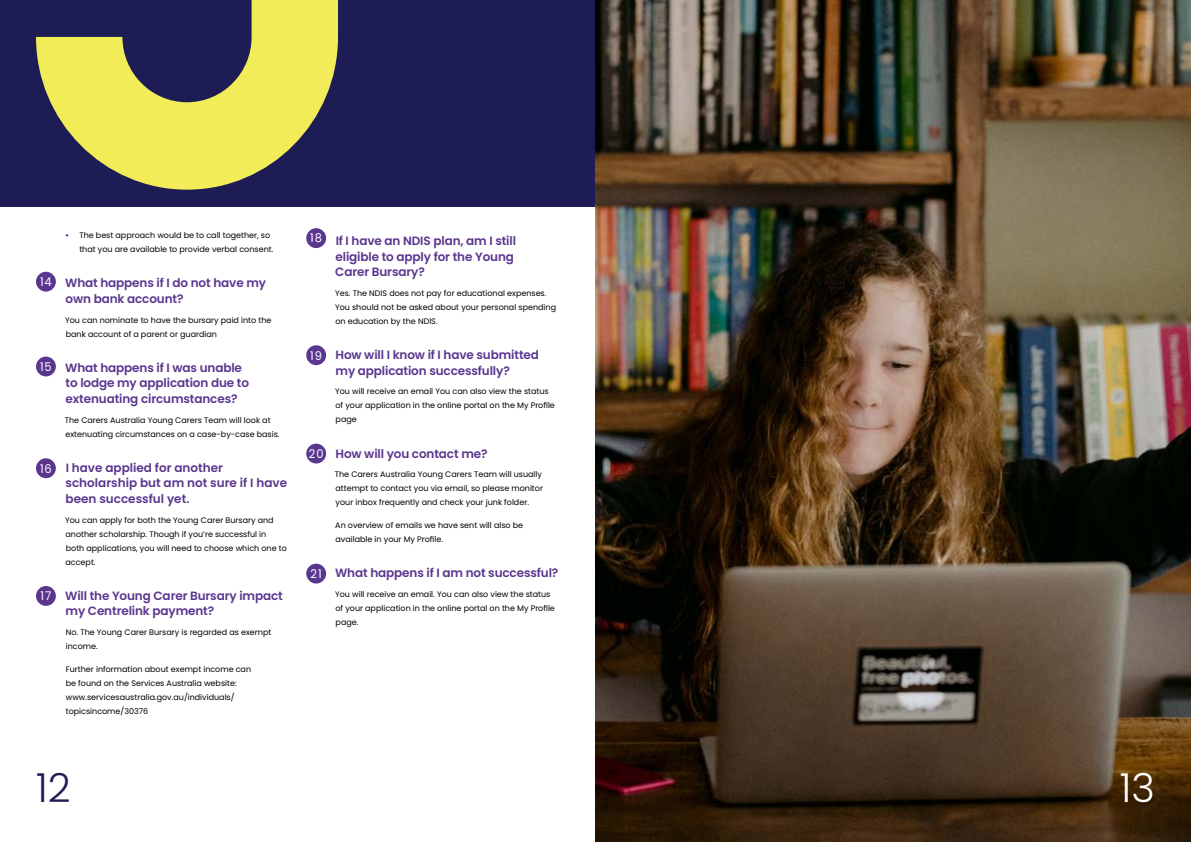
<style>
.page{position:relative;width:1191px;height:842px;background:#fff}
.page>*{position:absolute;margin:0;border:0;box-sizing:border-box;transform-origin:0 0}
.t1{font:300 40px "Poppins";color:#1e1c55}
.t2{font:300 40px "Poppins";color:#fff}
.t3{font:600 12px/15.5px "Poppins";letter-spacing:-.01em;color:#5a368f}
.t4{font:12px "Poppins";letter-spacing:.08em;color:#fff;scale:.95 1}
.t5{font:8px/14px "Poppins";color:#000}
.s1{font-weight:700;color:#5a368f}
</style>
<div class="page">
<div style="left:0;top:0;width:595px;height:207px;background:#1e1c55"></div>
<img style="left:595px;top:0;width:596px;height:842px">
<svg style="left:36px;top:0;width:302px;height:190px;fill:#f3ec59"></svg>
<div style="left:306px;top:444px;width:20px;height:19px;background:#5a368f;border-radius:50%"></div>
<div style="left:306px;top:564px;width:20px;height:19px;background:#5a368f;border-radius:50%"></div>
<div style="left:36px;top:272px;width:20px;height:20px;background:#5a368f;border-radius:50%"></div>
<div style="left:306px;top:228px;width:20px;height:20px;background:#5a368f;border-radius:50%"></div>
<div style="left:306px;top:345px;width:20px;height:20px;background:#5a368f;border-radius:50%"></div>
<div style="left:36px;top:458px;width:20px;height:20px;background:#5a368f;border-radius:50%"></div>
<div style="left:36px;top:357px;width:20px;height:19px;background:#5a368f;border-radius:50%"></div>
<div style="left:36px;top:586px;width:20px;height:20px;background:#5a368f;border-radius:50%"></div>
<h2 class="t4" style="left:40px;top:275px;width:14px">14</h2>
<h2 class="t4" style="left:40px;top:360px;width:14px">15</h2>
<h2 class="t4" style="left:40px;top:461px;width:14px">16</h2>
<h2 class="t4" style="left:41px;top:589px;width:13px">17</h2>
<p class="t5" style="left:79px;top:228px;width:195px;text-indent:-14px"><span class="s1">•</span> The best approach would be to call together, so that you are available to provide verbal consent.</p>
<h2 class="t3" style="left:65px;top:275px;width:202px">What happens if I do not have my own bank account?</h2>
<p class="t5" style="left:65px;top:313px;width:208px">You can nominate to have the bursary paid into the bank account of a parent or guardian</p>
<h2 class="t3" style="left:65px;top:360px;width:185px">What happens if I was unable to lodge my application due to extenuating circumstances?</h2>
<p class="t5" style="left:65px;top:413px;width:216px">The Carers Australia Young Carers Team will look at extenuating circumstances on a case-by-case basis.</p>
<h2 class="t3" style="left:66px;top:460px;width:223px">I have applied for another scholarship but am not sure if I have been successful yet.</h2>
<p class="t5" style="left:65px;top:513px;width:223px">You can apply for both the Young Carer Bursary and another scholarship. Though if you’re successful in<br>both applications, you will need to choose which one to accept.</p>
<h2 class="t3" style="left:65px;top:588px;width:219px">Will the Young Carer Bursary impact my Centrelink payment?</h2>
<p class="t5" style="left:66px;top:625px;width:207px">No. The Young Carer Bursary is regarded as exempt income.</p>
<p class="t5" style="left:66px;top:662px;width:187px">Further information about exempt income can be found on the Services Australia website: www.servicesaustralia.gov.au/individuals/ topicsincome/30376</p>
<h2 class="t4" style="left:310px;top:231px;width:14px">18</h2>
<h2 class="t4" style="left:310px;top:348px;width:14px">19</h2>
<h2 class="t4" style="left:309px;top:447px;width:17px">20</h2>
<h2 class="t4" style="left:311px;top:567px;width:13px">21</h2>
<h2 class="t3" style="left:335px;top:233px;width:182px">If I have an NDIS plan, am I still eligible to apply for the Young<br>Carer Bursary?</h2>
<p class="t5" style="left:335px;top:286px;width:222px">Yes. The NDIS does not pay for educational expenses.<br>You should not be asked about your personal spending on education by the NDIS.</p>
<h2 class="t3" style="left:335px;top:347px;width:205px">How will I know if I have submitted my application successfully?</h2>
<p class="t5" style="left:335px;top:384px;width:221px">You will receive an email You can also view the status of your application in the online portal on the My Profile page</p>
<h2 class="t3" style="left:335px;top:446px;width:153px">How will you contact me?</h2>
<p class="t5" style="left:335px;top:467px;width:210px;text-align:justify">The Carers Australia Young Carers Team will usually attempt to contact you via email, so please monitor your inbox frequently and check your junk folder.</p>
<p class="t5" style="left:335px;top:518px;width:189px">An overview of emails we have sent will also be available in your My Profile.</p>
<h2 class="t3" style="left:335px;top:565px;width:225px">What happens if I am not successful?</h2>
<p class="t5" style="left:335px;top:587px;width:221px">You will receive an email. You can also view the status of your application in the online portal on the My Profile page.</p>
<h1 class="t1" style="left:36px;top:764px;width:36px">12</h1>
<h1 class="t2" style="left:1119px;top:764px;width:37px">13</h1>
</div>
